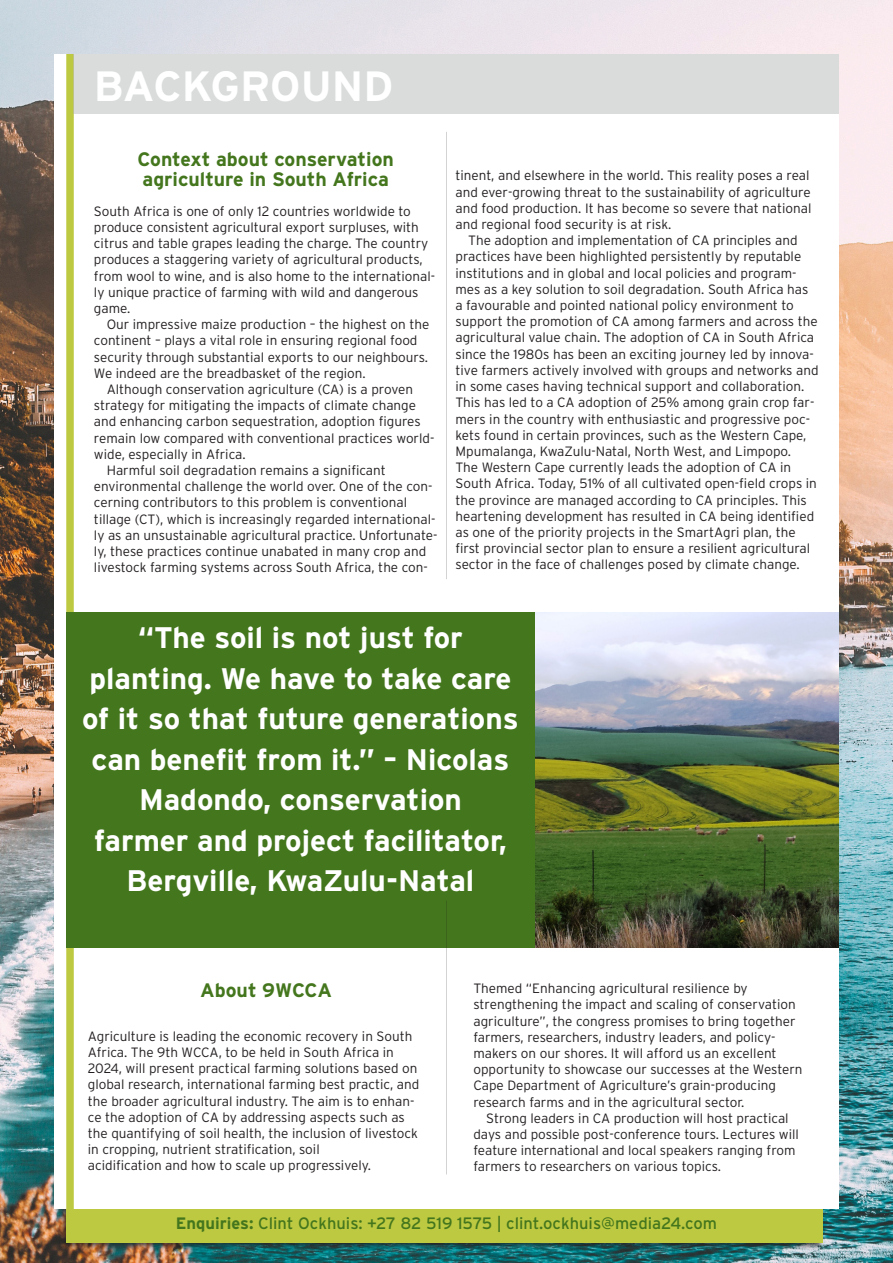
<style>
.page{position:relative;width:893px;height:1263px;background:#fff}
.page>*{position:absolute;margin:0;border:0;box-sizing:border-box;transform-origin:0 0}
.t1{font:700 42.3px "Interstate";color:#fff}
.t2{font:700 29.7px/40.5px "Interstate";color:#fff;text-align:center}
.t3{font:700 19.5px "Interstate";color:#44761d}
.t4{font:16.5px "Interstate";color:#44761d}
.t5{font:300 13.5px/16.2px "Interstate";color:#231f20}
.s1{font-weight:700}
</style>
<div class="page">
<img style="left:0;top:0;width:893px;height:1263px">
<div style="left:59px;top:1186px;width:765px;height:64px;background:#231f20;opacity:.75"></div>
<div style="left:66px;top:1209px;width:756px;height:33px;background:#bdc941"></div>
<div style="left:54px;top:54px;width:785px;height:1155px;background:#fff"></div>
<img style="left:535px;top:613px;width:304px;height:335px">
<div style="left:66px;top:54px;width:8px;height:1157px;background:#bdc941"></div>
<div style="left:74px;top:54px;width:765px;height:60px;background:#dadcdc"></div>
<div style="left:66px;top:613px;width:469px;height:335px;background:#44761d"></div>
<hr style="left:446px;top:132px;width:1px;height:447px;background:#231f20">
<hr style="left:446px;top:901px;width:1px;height:273px;background:#231f20">
<p class="t1" style="left:94px;top:60px;width:301px">BACKGROUND</p>
<p class="t3" style="left:138px;top:147px;width:258px">Context about conservation</p>
<p class="t3" style="left:142px;top:167px;width:248px">agriculture in South Africa</p>
<p class="t5" style="left:94px;top:203px;width:343px">South Africa is one of only 12 countries worldwide to produce consistent agricultural export surpluses, with citrus and table grapes leading the charge. The country produces a staggering variety of agricultural products, from wool to wine, and is also home to the international&shy;ly unique practice of farming with wild and dangerous game.</p>
<p class="t5" style="left:94px;top:316px;width:337px;text-indent:13px">Our impressive maize production – the highest on the continent – plays a vital role in ensuring regional food security through substantial exports to our neighbours.<br>We indeed are the breadbasket of the region.</p>
<p class="t5" style="left:94px;top:381px;width:342px;text-indent:13px">Although conservation agriculture (CA) is a proven strategy for mitigating the impacts of climate change and enhancing carbon sequestration, adoption figures remain low compared with conventional practices world&shy;wide, especially in Africa.</p>
<p class="t5" style="left:94px;top:462px;width:345px;text-indent:13px">Harmful soil degradation remains a significant environmental challenge the world over. One of the con&shy;cerning contributors to this problem is conventional tillage (CT), which is increasingly regarded international&shy;ly as an unsustainable agricultural practice. Unfortunate&shy;ly, these practices continue unabated in many crop and livestock farming systems across South Africa, the con-</p>
<p class="t5" style="left:455px;top:167px;width:357px">tinent, and elsewhere in the world. This reality poses a real and ever-growing threat to the sustainability of agriculture and food production. It has become so severe that national and regional food security is at risk.</p>
<p class="t5" style="left:455px;top:232px;width:365px;text-indent:13px">The adoption and implementation of CA principles and practices have been highlighted persistently by reputable institutions and in global and local policies and program&shy;mes as a key solution to soil degradation. South Africa has a favourable and pointed national policy environment to support the promotion of CA among farmers and across the agricultural value chain. The adoption of CA in South Africa since the 1980s has been an exciting journey led by innova&shy;tive farmers actively involved with groups and networks and in some cases having technical support and collaboration.<br>This has led to a CA adoption of 25% among grain crop far&shy;mers in the country with enthusiastic and progressive poc&shy;kets found in certain provinces, such as the Western Cape, Mpumalanga, KwaZulu-Natal, North West, and Limpopo.<br>The Western Cape currently leads the adoption of CA in South Africa. Today, 51% of all cultivated open-field crops in the province are managed according to CA principles. This heartening development has resulted in CA being identified as one of the priority projects in the SmartAgri plan, the first provincial sector plan to ensure a resilient agricultural sector in the face of challenges posed by climate change.</p>
<p class="t2" style="left:82px;top:617px;width:438px">“The soil is not just for planting. We have to take care of it so that future generations can benefit from it.” – Nicolas<br>Madondo, conservation<br>farmer and project facilitator,<br>Bergville, KwaZulu-Natal</p>
<p class="t3" style="left:200px;top:978px;width:133px">About 9WCCA</p>
<p class="t5" style="left:88px;top:1028px;width:333px">Agriculture is leading the economic recovery in South Africa. The 9th WCCA, to be held in South Africa in 2024, will present practical farming solutions based on global research, international farming best practic, and the broader agricultural industry. The aim is to enhan&shy;ce the adoption of CA by addressing aspects such as the quantifying of soil health, the inclusion of livestock in cropping, nutrient stratification, soil<br>acidification and how to scale up progressively.</p>
<p class="t5" style="left:473px;top:980px;width:331px">Themed “Enhancing agricultural resilience by strengthening the impact and scaling of conservation agriculture”, the congress promises to bring together farmers, researchers, industry leaders, and policy&shy;makers on our shores. It will afford us an excellent opportunity to showcase our successes at the Western Cape Department of Agriculture’s grain-producing research farms and in the agricultural sector.</p>
<p class="t5" style="left:473px;top:1110px;width:327px;text-indent:13px">Strong leaders in CA production will host practical days and possible post-conference tours. Lectures will feature international and local speakers ranging from farmers to researchers on various topics.</p>
<p class="t4" style="left:176px;top:1213px;width:543px"><span class="s1">Enquiries:</span> Clint Ockhuis: +27 82 519 1575 | clint.ockhuis@media24.com</p>
</div>
